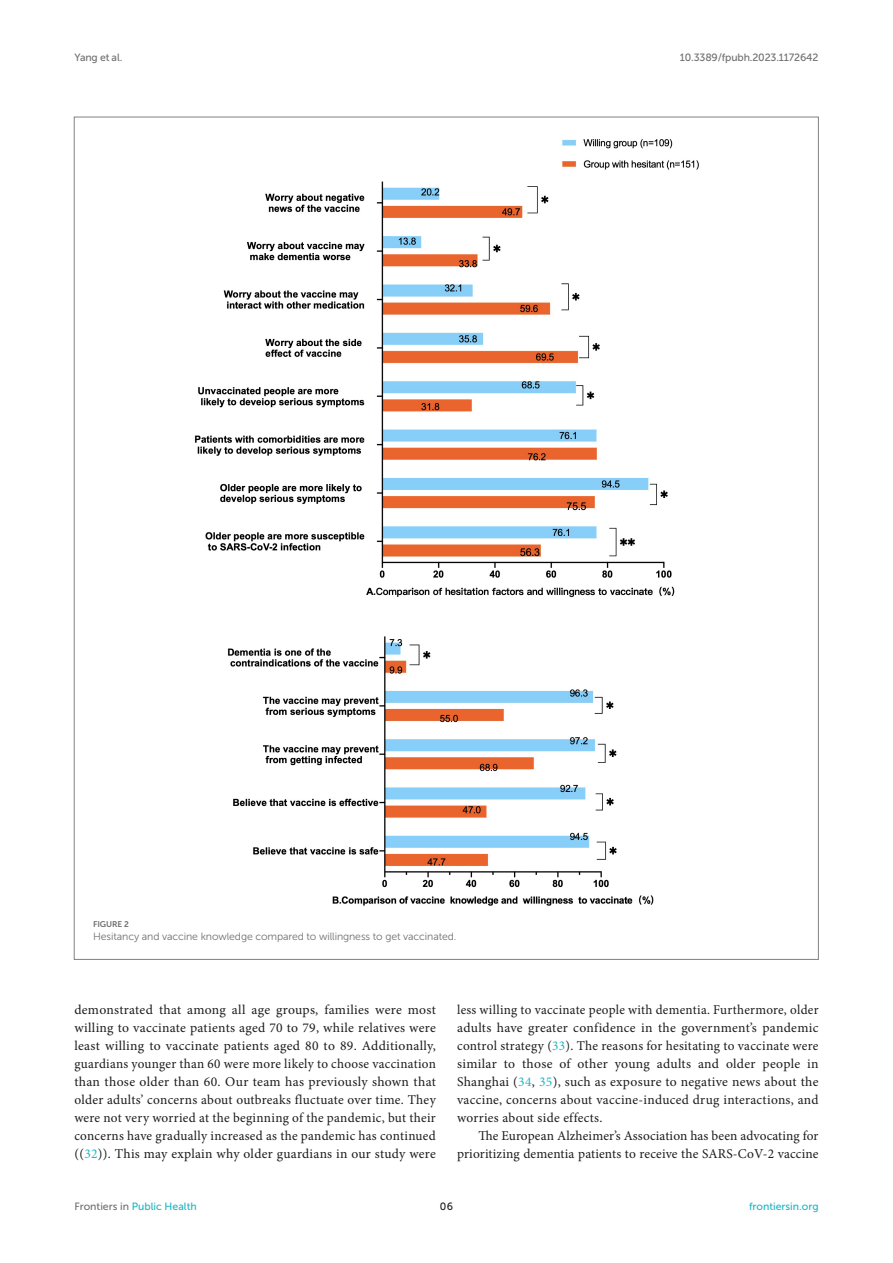
<style>
.page{position:relative;width:893px;height:1263px;background:#fff}
.page>*{position:absolute;margin:0;border:0;box-sizing:border-box;transform-origin:0 0}
.TEXT{font:13.5px/18px "Minion Pro";letter-spacing:.015em;color:#1b1c1b;text-align:justify}
.FIG_LEG{font:10.5px "Museo Sans 300";letter-spacing:-.01em;color:#706f70}
.t1{font:10.5px "Museo Sans 500";color:#1db5c3}
.t2{font:10.5px "Museo Sans 500";letter-spacing:-.015em;color:#706f70}
.t3{font:10.5px "Museo Sans 500";color:#1b1c1b}
.FIG_HD{font:8.25px "Museo Sans 700";letter-spacing:-.01em;color:#706f70}
.s1{color:#1db5c3}
.s2{color:#706f70}
</style>
<div class="page">
<img style="left:195px;top:139px;width:504px;height:767px">
<p class="t2" style="left:74px;top:51px;width:49px">Yang et al.</p>
<p class="t2" style="left:680px;top:51px;width:140px">10.3389/fpubh.2023.1172642</p>
<p class="FIG_HD" style="left:93px;top:919px;width:37px">FIGURE 2</p>
<p class="FIG_LEG" style="left:93px;top:931px;width:365px">Hesitancy and vaccine knowledge compared to willingness to get vaccinated.</p>
<p class="TEXT" style="left:74px;top:1001px;width:363px">demonstrated that among all age groups, families were most willing to vaccinate patients aged 70 to 79, while relatives were least willing to vaccinate patients aged 80 to 89. Additionally, guardians younger than 60 were more likely to choose vaccination than those older than 60. Our team has previously shown that older adults’ concerns about outbreaks fluctuate over time. They were not very worried at the beginning of the pandemic, but their concerns have gradually increased as the pandemic has continued ((<span class="s1">32</span>)). This may explain why older guardians in our study were</p>
<p class="TEXT" style="left:457px;top:1001px;width:363px">less willing to vaccinate people with dementia. Furthermore, older adults have greater confidence in the government’s pandemic control strategy (<span class="s1">33</span>). The reasons for hesitating to vaccinate were similar to those of other young adults and older people in Shanghai (<span class="s1">34</span>, <span class="s1">35</span>), such as exposure to negative news about the vaccine, concerns about vaccine-induced drug interactions, and worries about side effects.</p>
<p class="TEXT" style="left:457px;top:1127px;width:363px;text-align:right">The European Alzheimer’s Association has been advocating for prioritizing dementia patients to receive the SARS-CoV-2 vaccine</p>
<p class="t1" style="left:74px;top:1200px;width:124px"><span class="s2">Frontiers in</span> Public Health</p>
<p class="t3" style="left:440px;top:1200px;width:15px">06</p>
<p class="t1" style="left:749px;top:1200px;width:71px">frontiersin.org</p>
</div>
